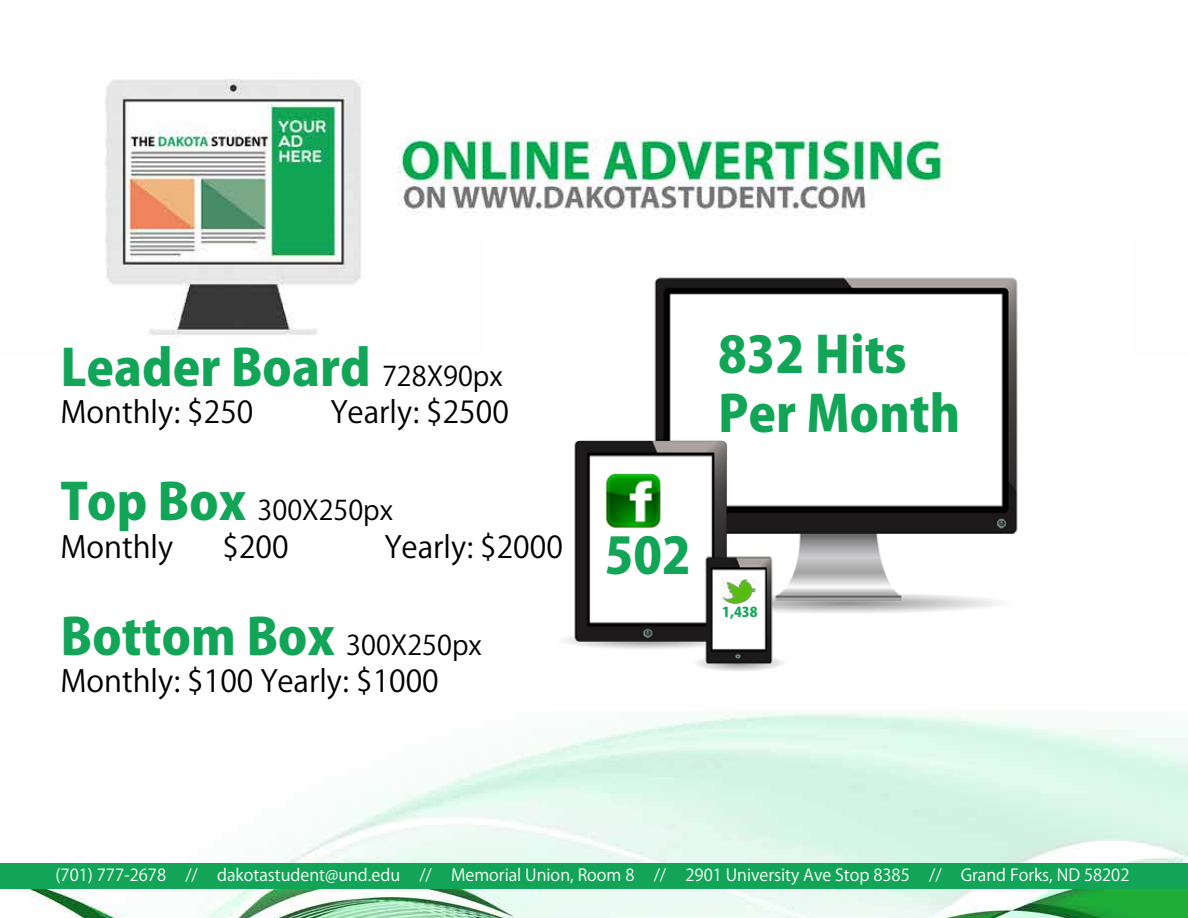
<style>
.page{position:relative;width:1188px;height:918px;background:#fff}
.page>*{position:absolute;margin:0;border:0;box-sizing:border-box;transform-origin:0 0}
.t1{font:800 49.5px/59.4px "Koz Go Pr 6 N";color:#12a557}
.t2{font:30px "Koz Go Pr 6 N";color:#000}
.t3{font:27px "Koz Go Pr 6 N";color:#000}
.t4{font:16.5px "Koz Go Pr 6 N";color:#fff}
.t5{font:800 13.5px "Koz Go Pr 6 N";color:#12a557}
.s1{font-weight:400;font-size:27px;color:#000}
.s2{font-weight:800;font-size:49.5px;color:#12a557}
</style>
<div class="page">
<img style="left:28px;top:713px;width:1160px;height:205px">
<img style="left:105px;top:78px;width:845px;height:257px">
<div style="left:0;top:863px;width:1188px;height:26px;background:#12a557"></div>
<img style="left:485px;top:236px;width:533px;height:435px">
<img style="left:605px;top:472px;width:57px;height:58px">
<img style="left:722px;top:579px;width:34px;height:25px">
<h1 class="t1" style="left:60px;top:339px;width:444px">Leader Board <span class="s1">728X90px</span></h1>
<h2 class="t2" style="left:60px;top:395px;width:194px">Monthly: $250</h2>
<h2 class="t2" style="left:330px;top:395px;width:180px">Yearly: $2500</h2>
<h3 class="t3" style="left:60px;top:495px;width:334px"><span class="s2">Top Box</span> 300X250px</h3>
<h2 class="t2" style="left:60px;top:530px;width:114px">Monthly</h2>
<h2 class="t2" style="left:222px;top:530px;width:68px">$200</h2>
<h2 class="t2" style="left:384px;top:530px;width:180px">Yearly: $2000</h2>
<h1 class="t1" style="left:60px;top:608px;width:423px">Bottom Box <span class="s1">300X250px</span></h1>
<h2 class="t2" style="left:60px;top:664px;width:380px">Monthly: $100 Yearly: $1000</h2>
<h1 class="t1" style="left:718px;top:326px;width:243px">832 Hits<br>Per Month</h1>
<h1 class="t1" style="left:605px;top:527px;width:88px">502</h1>
<p class="t5" style="left:722px;top:605px;width:37px">1,438</p>
<p class="t4" style="left:56px;top:866px;width:1075px">(701) 777-2678 // dakotastudent@und.edu // Memorial Union, Room 8 // 2901 University Ave Stop 8385 // Grand Forks, ND 58202</p>
</div>
